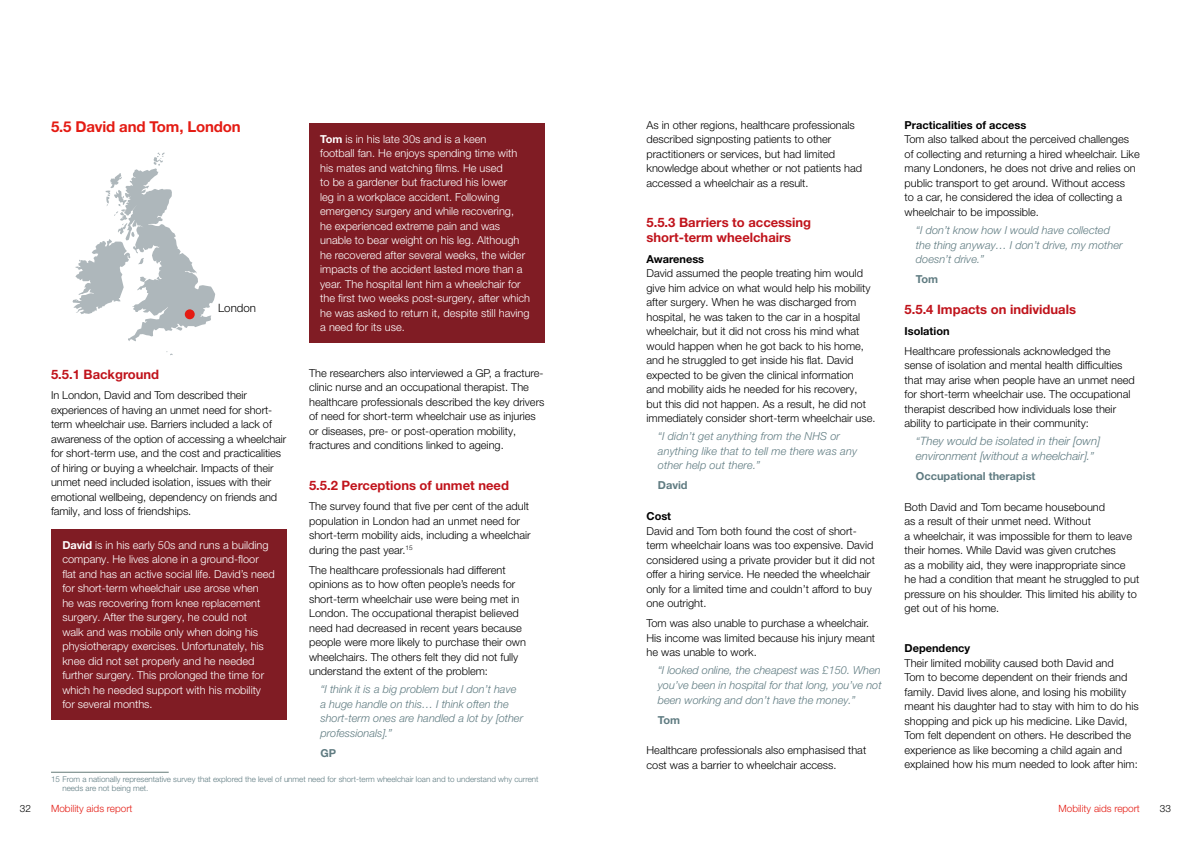
<style>
.page{position:relative;width:1191px;height:842px;background:#fff}
.page>*{position:absolute;margin:0;border:0;box-sizing:border-box;transform-origin:0 0}
.Heading_15-17{font:700 15px "Helvetica Neue LT Pro";letter-spacing:-.01em;color:#e41b13}
.heading_13-15{font:700 13px/15px "Helvetica Neue LT Pro";color:#c0131b}
.Figure{font:italic 300 11.5px/14.5px "Helvetica Neue LT Pro";color:#5f7b81}
.BODY_COPY{font:300 11.5px "Helvetica Neue LT Pro";color:#000}
.BODY_bold{font:300 11px/14.5px "Helvetica Neue LT Pro";color:#000}
.BODY_COPY-2{font:300 11px/14.5px "Helvetica Neue LT Pro";color:#000}
.BODY_COPY-3{font:300 11px/14.5px "Helvetica Neue LT Pro";color:#fff}
.last_body_before_new{font:300 11px/14.5px "Helvetica Neue LT Pro";color:#000}
.Figure-2{font:italic 300 11px/14.5px "Helvetica Neue LT Pro";color:#5f7b81}
.Figure-3{font:700 11px "Helvetica Neue LT Pro";color:#5f7b81}
.BODY_bold-2{font:700 11px "Helvetica Neue LT Pro";color:#000}
.t1{font:300 10px "Helvetica Neue LT Pro";color:#e41b13}
.t2{font:300 10px "Helvetica Neue LT Pro";color:#000}
.Footnotes{font:300 8px/9px "Helvetica Neue LT Pro";color:#5f7b81}
.s1{font-weight:700}
.s2{font-size:11px}
</style>
<div class="page">
<svg style="left:73px;top:153px;width:142px;height:188px"></svg>
<div style="left:185px;top:309px;width:10px;height:10px;background:#e41b13;border-radius:50%"></div>
<div style="left:309px;top:124px;width:235px;height:219px;background:#801c24"></div>
<div style="left:51px;top:530px;width:235px;height:190px;background:#801c24"></div>
<hr style="left:51px;top:772px;width:118px;height:1px;background:#637a77">
<p class="Heading_15-17" style="left:51px;top:117px;width:191px">5.5 David and Tom, London</p>
<p class="BODY_COPY" style="left:218px;top:301px;width:39px">London</p>
<p class="heading_13-15" style="left:51px;top:367px;width:110px">5.5.1 Background</p>
<p class="BODY_COPY-2" style="left:51px;top:388px;width:237px">In London, David and Tom described their experiences of having an unmet need for short&shy;term wheelchair use. Barriers included a lack of awareness of the option of accessing a wheelchair for short-term use, and the cost and practicalities of hiring or buying a wheelchair. Impacts of their unmet need included isolation, issues with their emotional wellbeing, dependency on friends and family, and loss of friendships.</p>
<p class="BODY_COPY-3" style="left:62px;top:537px;width:214px"><span class="s1">David</span> is in his early 50s and runs a building company. He lives alone in a ground-floor flat and has an active social life. David’s need for short-term wheelchair use arose when<br>he was recovering from knee replacement surgery. After the surgery, he could not<br>walk and was mobile only when doing his physiotherapy exercises. Unfortunately, his knee did not set properly and he needed further surgery. This prolonged the time for which he needed support with his mobility for several months.</p>
<p class="BODY_COPY-3" style="left:320px;top:131px;width:211px"><span class="s1">Tom</span> is in his late 30s and is a keen<br>football fan. He enjoys spending time with his mates and watching films. He used<br>to be a gardener but fractured his lower<br>leg in a workplace accident. Following emergency surgery and while recovering,<br>he experienced extreme pain and was unable to bear weight on his leg. Although he recovered after several weeks, the wider impacts of the accident lasted more than a year. The hospital lent him a wheelchair for the first two weeks post-surgery, after which he was asked to return it, despite still having a need for its use.</p>
<p class="last_body_before_new" style="left:309px;top:365px;width:237px">The researchers also interviewed a GP, a fracture&shy;clinic nurse and an occupational therapist. The healthcare professionals described the key drivers of need for short-term wheelchair use as injuries or diseases, pre- or post-operation mobility, fractures and conditions linked to ageing.</p>
<p class="heading_13-15" style="left:309px;top:477px;width:201px">5.5.2 Perceptions of unmet need</p>
<p class="BODY_COPY-2" style="left:309px;top:499px;width:223px">The survey found that five per cent of the adult population in London had an unmet need for short-term mobility aids, including a wheelchair during the past year.<sup>15</sup></p>
<p class="BODY_COPY-2" style="left:309px;top:562px;width:218px">The healthcare professionals had different opinions as to how often people’s needs for short-term wheelchair use were being met in London. The occupational therapist believed need had decreased in recent years because people were more likely to purchase their own wheelchairs. The others felt they did not fully understand the extent of the problem:</p>
<p class="Figure-2" style="left:320px;top:682px;width:204px">“I think it is a big problem but I don’t have a huge handle on this… I think often the short-term ones are handled a lot by [other professionals].”</p>
<p class="Figure-3" style="left:320px;top:746px;width:17px">GP</p>
<p class="Footnotes" style="left:62px;top:774px;width:477px;text-indent:-11px">15 From a nationally representative survey that explored the level of unmet need for short-term wheelchair loan and to understand why current needs are not being met.</p>
<p class="last_body_before_new" style="left:646px;top:117px;width:217px">As in other regions, healthcare professionals described signposting patients to other practitioners or services, but had limited knowledge about whether or not patients had accessed a wheelchair as a result.</p>
<p class="heading_13-15" style="left:646px;top:215px;width:166px">5.5.3 Barriers to accessing short-term wheelchairs</p>
<p class="BODY_bold" style="left:646px;top:251px;width:230px"><span class="s1">Awareness<br></span>David assumed the people treating him would give him advice on what would help his mobility after surgery. When he was discharged from hospital, he was taken to the car in a hospital wheelchair, but it did not cross his mind what would happen when he got back to his home, and he struggled to get inside his flat. David expected to be given the clinical information<br>and mobility aids he needed for his recovery, but this did not happen. As a result, he did not immediately consider short-term wheelchair use.</p>
<p class="Figure-2" style="left:658px;top:429px;width:201px">“I didn’t get anything from the NHS or anything like that to tell me there was any other help out there.”</p>
<p class="Figure-3" style="left:658px;top:479px;width:31px">David</p>
<p class="BODY_bold" style="left:646px;top:509px;width:230px"><span class="s1">Cost<br></span>David and Tom both found the cost of short&shy;term wheelchair loans was too expensive. David considered using a private provider but it did not offer a hiring service. He needed the wheelchair only for a limited time and couldn’t afford to buy one outright.</p>
<p class="BODY_COPY-2" style="left:646px;top:616px;width:230px">Tom was also unable to purchase a wheelchair.<br>His income was limited because his injury meant he was unable to work.</p>
<p class="Figure-2" style="left:658px;top:663px;width:225px;text-align:justify">“I looked online, the cheapest was £150. When you’ve been in hospital for that long, you’ve not been working and don’t have the money.”</p>
<p class="Figure-3" style="left:658px;top:713px;width:24px">Tom</p>
<p class="last_body_before_new" style="left:646px;top:743px;width:221px">Healthcare professionals also emphasised that cost was a barrier to wheelchair access.</p>
<p class="BODY_bold" style="left:904px;top:117px;width:237px"><span class="s1">Practicalities of access<br></span>Tom also talked about the perceived challenges of collecting and returning a hired wheelchair. Like many Londoners, he does not drive and relies on public transport to get around. Without access<br>to a car, he considered the idea of collecting a wheelchair to be impossible.</p>
<p class="Figure-2" style="left:916px;top:223px;width:208px">“I don’t know how I would have collected the thing anyway… I don’t drive, my mother doesn’t drive.”</p>
<p class="Figure-3" style="left:916px;top:272px;width:24px">Tom</p>
<p class="heading_13-15" style="left:904px;top:302px;width:173px">5.5.4 Impacts on individuals</p>
<p class="BODY_bold-2" style="left:904px;top:324px;width:46px">Isolation</p>
<p class="BODY_COPY-2" style="left:904px;top:343px;width:232px">Healthcare professionals acknowledged the sense of isolation and mental health difficulties that may arise when people have an unmet need for short-term wheelchair use. The occupational therapist described how individuals lose their ability to participate in their community:</p>
<p class="Figure" style="left:916px;top:434px;width:185px"><span class="s2">“</span>They would be isolated in their [own] environment [without a wheelchair].<span class="s2">”</span></p>
<p class="Figure-3" style="left:916px;top:469px;width:121px">Occupational therapist</p>
<p class="last_body_before_new" style="left:904px;top:499px;width:236px">Both David and Tom became housebound<br>as a result of their unmet need. Without<br>a wheelchair, it was impossible for them to leave their homes. While David was given crutches<br>as a mobility aid, they were inappropriate since he had a condition that meant he struggled to put pressure on his shoulder. This limited his ability to get out of his home.</p>
<p class="BODY_bold" style="left:904px;top:641px;width:236px"><span class="s1">Dependency<br></span>Their limited mobility caused both David and<br>Tom to become dependent on their friends and family. David lives alone, and losing his mobility meant his daughter had to stay with him to do his shopping and pick up his medicine. Like David, Tom felt dependent on others. He described the experience as like becoming a child again and explained how his mum needed to look after him:</p>
<p class="t2" style="left:20px;top:803px;width:13px">32</p>
<p class="t1" style="left:51px;top:803px;width:83px">Mobility aids report</p>
<p class="t1" style="left:1058px;top:803px;width:83px">Mobility aids report</p>
<p class="t2" style="left:1159px;top:803px;width:13px">33</p>
</div>
